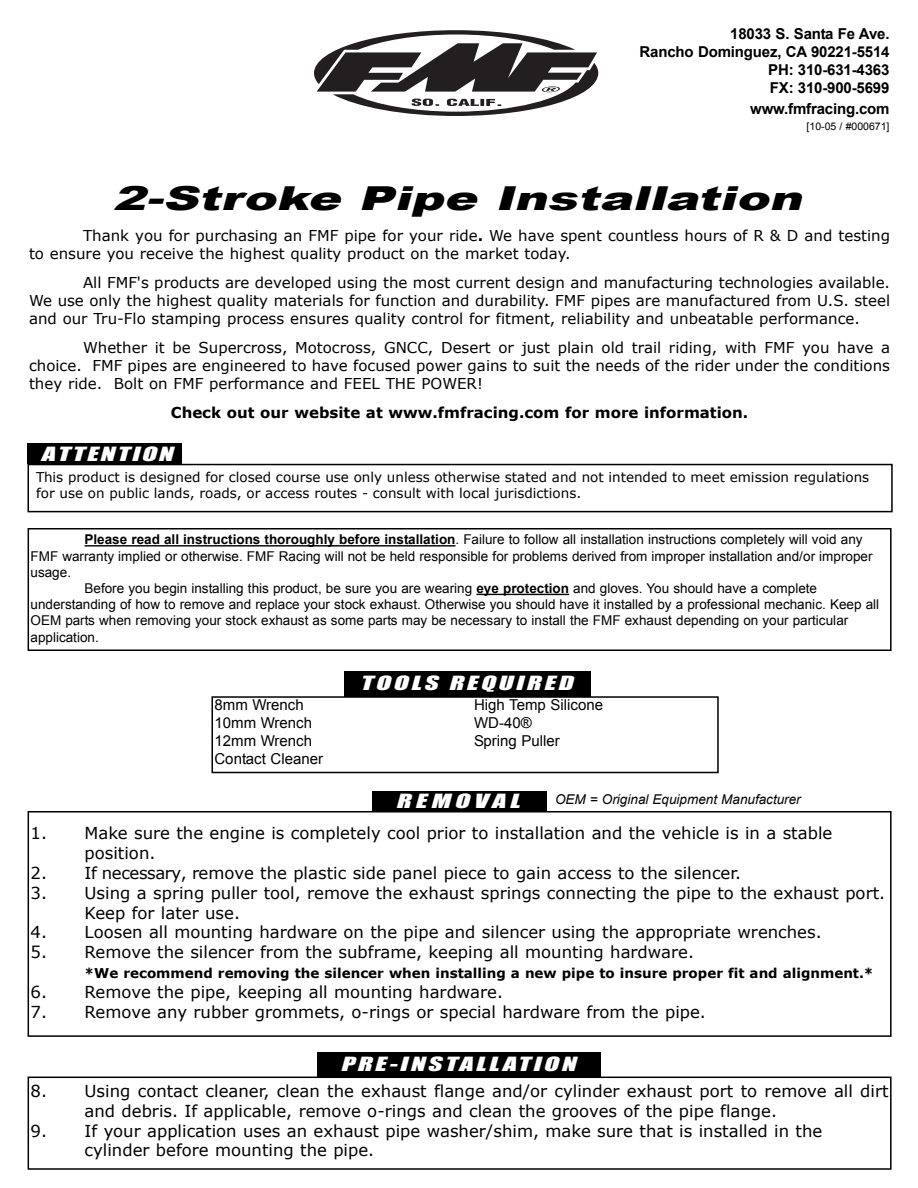
<style>
.page{position:relative;width:918px;height:1188px;background:#fff}
.page>*{position:absolute;margin:0;border:0;box-sizing:border-box;transform-origin:0 0}
.t1{font:italic 900 33px "Arial";color:#000;scale:1.5 1}
.t2{font:italic 18px "Impact";color:#fff;scale:1.5 1}
.t3{font:16.5px/19.8px "Verdana";color:#000}
.t4{font:15px/18px "Verdana";color:#000;text-align:justify}
.t5{font:700 15px/18px "Arial";letter-spacing:-.01em;color:#000;text-align:right}
.t6{font:15px/18px "Arial";color:#000}
.t7{font:700 15px "Verdana";color:#000}
.t8{font:13.5px "Arial";color:#000}
.t9{font:13.5px/16.2px "Verdana";color:#000}
.t10{font:700 13.5px "Verdana";color:#000}
.t11{font:italic 13.5px "Arial";color:#000}
.t12{font:10.5px "Arial";color:#000}
.s1{font-weight:700}
</style>
<div class="page">
<hr style="left:85px;top:545px;width:324px;height:2px;background:#000">
<hr style="left:408px;top:545px;width:48px;height:2px;background:#000">
<hr style="left:476px;top:594px;width:93px;height:1px;background:#000">
<div style="left:28px;top:528px;width:864px;height:123px;border:2px solid #000"></div>
<div style="left:28px;top:811px;width:864px;height:226px;border:2px solid #000"></div>
<div style="left:28px;top:1077px;width:864px;height:93px;border:2px solid #000"></div>
<div style="left:372px;top:791px;width:175px;height:21px;background:#000"></div>
<div style="left:318px;top:1052px;width:283px;height:25px;background:#000"></div>
<svg style="left:314px;top:30px;width:284px;height:86px"></svg>
<div style="left:345px;top:671px;width:246px;height:25px;background:#000"></div>
<div style="left:212px;top:696px;width:507px;height:77px;border:2px solid #000"></div>
<div style="left:27px;top:444px;width:155px;height:20px;background:#000"></div>
<div style="left:27px;top:464px;width:866px;height:48px;border:2px solid #000"></div>
<p class="t5" style="left:640px;top:26px;width:252px">18033 S. Santa Fe Ave.<br>Rancho Dominguez, CA 90221-5514<br>PH: 310-631-4363<br>FX: 310-900-5699</p>
<p class="t5" style="left:750px;top:100px;width:141px">www.fmfracing.com</p>
<p class="t12" style="left:807px;top:119px;width:84px">[10-05 / #000671]</p>
<h1 class="t1" style="left:113px;top:174px;width:469px">2-Stroke Pipe Installation</h1>
<p class="t4" style="left:29px;top:226px;width:863px;text-indent:54px">Thank you for purchasing an FMF pipe for your ride<span class="s1">.</span> We have spent countless hours of R &amp; D and testing to ensure you receive the highest quality product on the market today.</p>
<p class="t4" style="left:29px;top:273px;width:863px;text-indent:54px">All FMF's products are developed using the most current design and manufacturing technologies available.<br>We use only the highest quality materials for function and durability. FMF pipes are manufactured from U.S. steel and our Tru-Flo stamping process ensures quality control for fitment, reliability and unbeatable performance.</p>
<p class="t4" style="left:29px;top:338px;width:863px;text-indent:54px">Whether it be Supercross, Motocross, GNCC, Desert or just plain old trail riding, with FMF you have a choice. FMF pipes are engineered to have focused power gains to suit the needs of the rider under the conditions they ride. Bolt on FMF performance and FEEL THE POWER!</p>
<p class="t7" style="left:171px;top:403px;width:579px">Check out our website at www.fmfracing.com for more information.</p>
<p class="t2" style="left:41px;top:440px;width:94px">ATTENTION</p>
<p class="t9" style="left:36px;top:469px;width:835px">This product is designed for closed course use only unless otherwise stated and not intended to meet emission regulations for use on public lands, roads, or access routes - consult with local jurisdictions.</p>
<p class="t8" style="left:85px;top:531px;width:780px"><span class="s1">Please read all instructions thoroughly before installation</span>. Failure to follow all installation instructions completely will void any</p>
<p class="t8" style="left:31px;top:547px;width:843px">FMF warranty implied or otherwise. FMF Racing will not be held responsible for problems derived from improper installation and/or improper</p>
<p class="t8" style="left:31px;top:563px;width:42px">usage.</p>
<p class="t8" style="left:85px;top:579px;width:734px">Before you begin installing this product, be sure you are wearing <span class="s1">eye protection</span> and gloves. You should have a complete</p>
<p class="t8" style="left:31px;top:596px;width:850px">understanding of how to remove and replace your stock exhaust. Otherwise you should have it installed by a professional mechanic. Keep all</p>
<p class="t8" style="left:31px;top:612px;width:819px">OEM parts when removing your stock exhaust as some parts may be necessary to install the FMF exhaust depending on your particular</p>
<p class="t8" style="left:31px;top:628px;width:70px">application.</p>
<p class="t2" style="left:360px;top:669px;width:148px">TOOLS REQUIRED</p>
<p class="t6" style="left:214px;top:696px;width:110px">8mm Wrench<br>10mm Wrench<br>12mm Wrench<br>Contact Cleaner</p>
<p class="t6" style="left:474px;top:696px;width:130px">High Temp Silicone<br>WD-40®<br>Spring Puller</p>
<p class="t2" style="left:396px;top:786px;width:89px">REMOVAL</p>
<p class="t11" style="left:555px;top:791px;width:247px">OEM = Original Equipment Manufacturer</p>
<p class="t3" style="left:85px;top:823px;width:749px;text-indent:-54px">1. Make sure the engine is completely cool prior to installation and the vehicle is in a stable position.</p>
<p class="t3" style="left:31px;top:863px;width:712px">2. If necessary, remove the plastic side panel piece to gain access to the silencer.</p>
<p class="t3" style="left:85px;top:882px;width:802px;text-indent:-54px">3. Using a spring puller tool, remove the exhaust springs connecting the pipe to the exhaust port.<br>Keep for later use.</p>
<p class="t3" style="left:31px;top:922px;width:793px">4. Loosen all mounting hardware on the pipe and silencer using the appropriate wrenches.</p>
<p class="t3" style="left:31px;top:942px;width:665px">5. Remove the silencer from the subframe, keeping all mounting hardware.</p>
<p class="t10" style="left:85px;top:965px;width:791px">*We recommend removing the silencer when installing a new pipe to insure proper fit and alignment.*</p>
<p class="t3" style="left:31px;top:981px;width:474px">6. Remove the pipe, keeping all mounting hardware.</p>
<p class="t3" style="left:31px;top:1001px;width:677px">7. Remove any rubber grommets, o-rings or special hardware from the pipe.</p>
<p class="t2" style="left:340px;top:1050px;width:163px">PRE-INSTALLATION</p>
<p class="t3" style="left:85px;top:1081px;width:806px;text-indent:-54px">8. Using contact cleaner, clean the exhaust flange and/or cylinder exhaust port to remove all dirt and debris. If applicable, remove o-rings and clean the grooves of the pipe flange.</p>
<p class="t3" style="left:85px;top:1120px;width:739px;text-indent:-54px">9. If your application uses an exhaust pipe washer/shim, make sure that is installed in the cylinder before mounting the pipe.</p>
</div>
